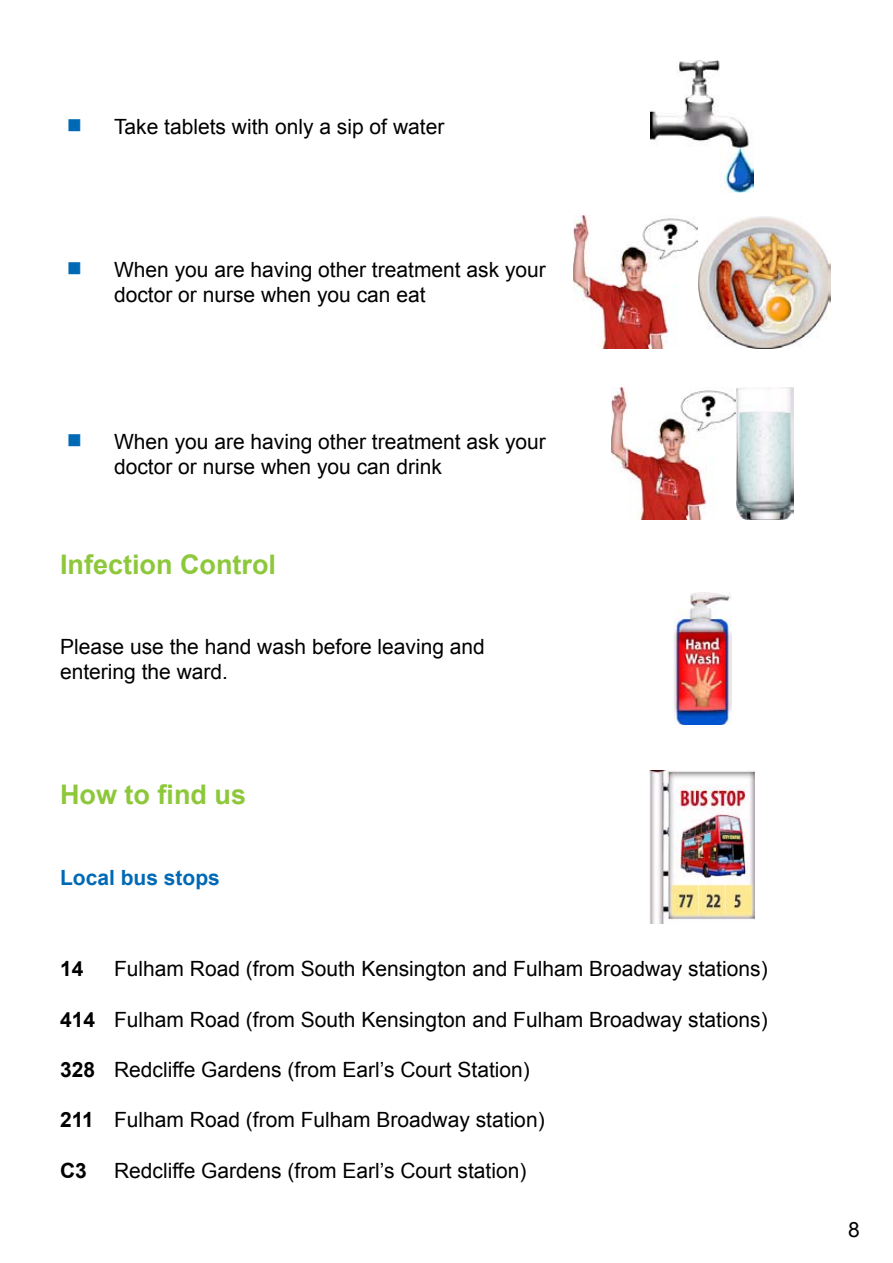
<style>
.page{position:relative;width:893px;height:1263px;background:#fff}
.page>*{position:absolute;margin:0;border:0;box-sizing:border-box;transform-origin:0 0}
.t1{font:700 45px "Comic Sans MS";color:#0069b5}
.t2{font:700 27px "Arial";color:#8dc83a}
.t3{font:21px/25.2px "Arial";color:#000}
.t4{font:700 21px "Arial";color:#0069b5}
.t5{font:700 21px "Arial";color:#000}
.s1{font-family:"Comic Sans MS";font-weight:700;font-size:45px;color:#0069b5}
.s2{font-weight:700}
</style>
<div class="page">
<img style="left:651px;top:60px;width:103px;height:132px">
<img style="left:574px;top:216px;width:257px;height:132px">
<img style="left:611px;top:388px;width:182px;height:132px">
<img style="left:673px;top:593px;width:58px;height:132px">
<img style="left:650px;top:770px;width:105px;height:154px">
<p class="t3" style="left:60px;top:114px;width:386px"><span class="s1">▪</span> Take tablets with only a sip of water</p>
<h1 class="t1" style="left:60px;top:227px;width:30px">▪</h1>
<p class="t3" style="left:114px;top:257px;width:433px">When you are having other treatment ask your doctor or nurse when you can eat</p>
<h1 class="t1" style="left:60px;top:399px;width:30px">▪</h1>
<p class="t3" style="left:114px;top:429px;width:433px">When you are having other treatment ask your doctor or nurse when you can drink</p>
<p class="t2" style="left:60px;top:546px;width:218px">Infection Control</p>
<p class="t3" style="left:60px;top:634px;width:426px">Please use the hand wash before leaving and entering the ward.</p>
<p class="t2" style="left:60px;top:777px;width:188px">How to find us</p>
<p class="t4" style="left:60px;top:863px;width:161px">Local bus stops</p>
<p class="t5" style="left:60px;top:955px;width:25px">14</p>
<p class="t3" style="left:114px;top:956px;width:655px">Fulham Road (from South Kensington and Fulham Broadway stations)</p>
<p class="t3" style="left:60px;top:1007px;width:709px"><span class="s2">414</span> Fulham Road (from South Kensington and Fulham Broadway stations)</p>
<p class="t3" style="left:60px;top:1057px;width:471px"><span class="s2">328</span> Redcliffe Gardens (from Earl’s Court Station)</p>
<p class="t3" style="left:60px;top:1107px;width:486px"><span class="s2">211</span> Fulham Road (from Fulham Broadway station)</p>
<p class="t5" style="left:60px;top:1156px;width:28px">C3</p>
<p class="t3" style="left:114px;top:1158px;width:414px">Redcliffe Gardens (from Earl’s Court station)</p>
</div>
